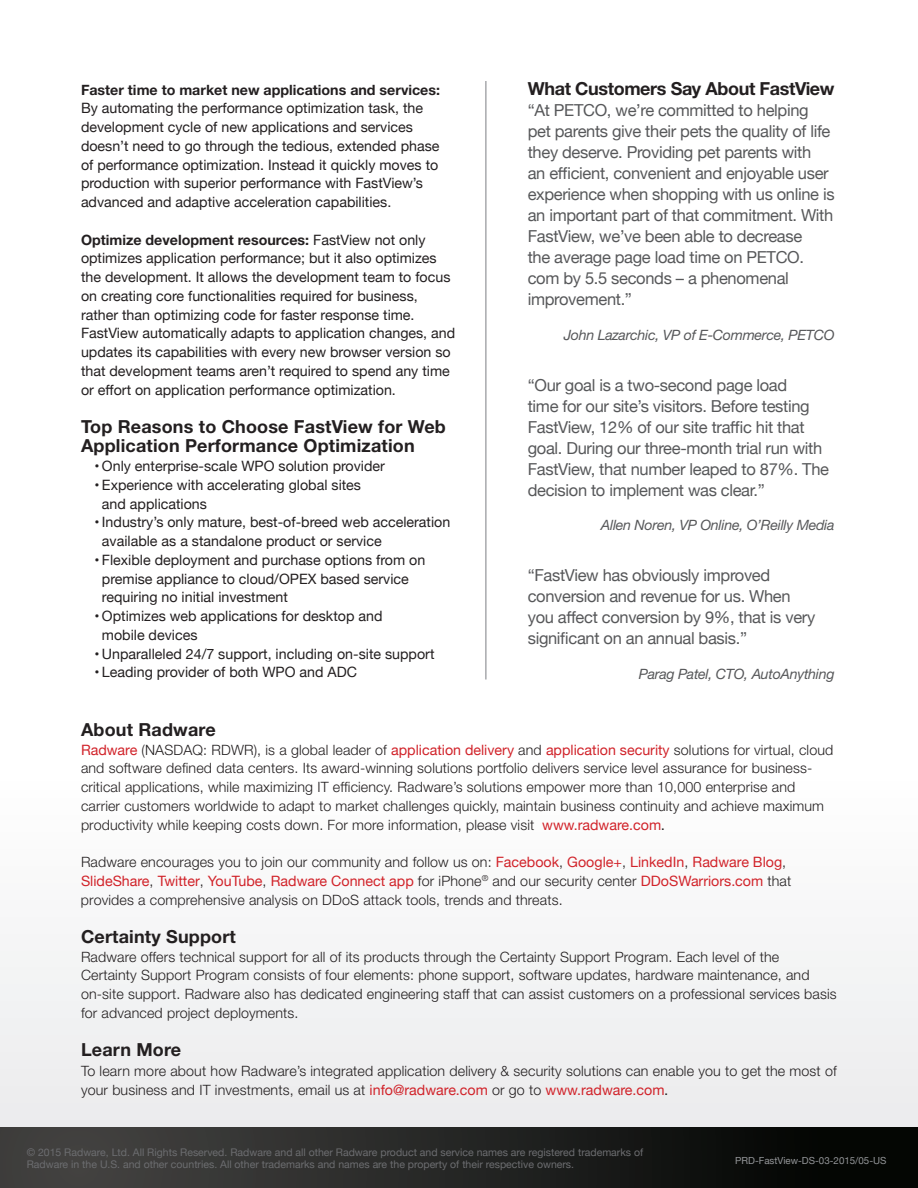
<style>
.page{position:relative;width:918px;height:1188px;background:#fff}
.page>*{position:absolute;margin:0;border:0;box-sizing:border-box;transform-origin:0 0}
.t1{font:700 18px/19.5px "Helvetica Neue";letter-spacing:.01em;color:#231f20}
.t2{font:700 18px "Helvetica Neue";letter-spacing:-.02em;color:#231f20}
.t3{font:16.5px/21px "Helvetica Neue";letter-spacing:-.02em;color:#57585a}
.t4{font:300 14.25px/18.8px "Helvetica Neue";letter-spacing:.01em;color:#231f20}
.t5{font:14.25px/18.8px "Helvetica Neue";color:#231f20}
.t6{font:italic 14.25px "Helvetica Neue";letter-spacing:-.02em;color:#57585a}
.t7{font:700 14.25px "Helvetica Neue";color:#231f20}
.t8{font:10.5px/12px "Helvetica Neue";color:#6c6d70}
.t9{font:9.75px "Helvetica Neue";color:#939598}
.s1{font-weight:700}
.s2{font-weight:400;color:#d1232a}
.s3{font-family:"Franklin Gothic";font-weight:400}
</style>
<div class="page">
<div style="left:0;top:770px;width:918px;height:418px;background:#f5f5f6"></div>
<div style="left:0;top:1127px;width:918px;height:61px;background:linear-gradient(to right,#484746,#000100)"></div>
<hr style="left:485px;top:81px;width:2px;height:599px;background:#a8a9ad">
<p class="t7" style="left:81px;top:81px;width:361px">Faster time to market new applications and services:</p>
<p class="t5" style="left:81px;top:100px;width:360px">By automating the performance optimization task, the development cycle of new applications and services doesn’t need to go through the tedious, extended phase of performance optimization. Instead it quickly moves to production with superior performance with FastView’s advanced and adaptive acceleration capabilities.</p>
<p class="t5" style="left:81px;top:231px;width:376px"><span class="s1">Optimize development resources:</span> FastView not only optimizes application performance; but it also optimizes the development. It allows the development team to focus on creating core functionalities required for business, rather than optimizing code for faster response time.<br>FastView automatically adapts to application changes, and updates its capabilities with every new browser version so that development teams aren’t required to spend any time or effort on application performance optimization.</p>
<p class="t1" style="left:81px;top:416px;width:366px">Top Reasons to Choose FastView for Web<br>Application Performance Optimization</p>
<p class="t5" style="left:94px;top:457px;width:292px">• Only enterprise-scale WPO solution provider</p>
<p class="t5" style="left:102px;top:476px;width:261px;text-indent:-7px">• Experience with accelerating global sites and applications</p>
<p class="t5" style="left:102px;top:514px;width:350px;text-indent:-7px">• Industry’s only mature, best-of-breed web acceleration available as a standalone product or service</p>
<p class="t5" style="left:102px;top:551px;width:325px;text-indent:-7px">• Flexible deployment and purchase options from on premise appliance to cloud/OPEX based service requiring no initial investment</p>
<p class="t5" style="left:102px;top:607px;width:282px;text-indent:-7px">• Optimizes web applications for desktop and mobile devices</p>
<p class="t5" style="left:94px;top:645px;width:342px">• Unparalleled 24/7 support, including on-site support</p>
<p class="t5" style="left:94px;top:664px;width:264px">• Leading provider of both WPO and ADC</p>
<p class="t2" style="left:528px;top:78px;width:308px">What Customers Say About FastView</p>
<p class="t3" style="left:528px;top:101px;width:308px">“At PETCO, we’re committed to helping pet parents give their pets the quality of life they deserve. Providing pet parents with<br>an efficient, convenient and enjoyable user experience when shopping with us online is an important part of that commitment. With FastView, we’ve been able to decrease<br>the average page load time on PETCO. com by 5.5 seconds – a phenomenal improvement.”</p>
<p class="t6" style="left:564px;top:326px;width:272px">John Lazarchic, VP of E-Commerce, PETCO</p>
<p class="t3" style="left:528px;top:375px;width:303px">“Our goal is a two-second page load<br>time for our site’s visitors. Before testing FastView, 12% of our site traffic hit that goal. During our three-month trial run with FastView, that number leaped to 87%. The decision to implement was clear.”</p>
<p class="t6" style="left:601px;top:516px;width:235px">Allen Noren, VP Online, O’Reilly Media</p>
<p class="t3" style="left:528px;top:566px;width:289px">“FastView has obviously improved conversion and revenue for us. When you affect conversion by 9%, that is very significant on an annual basis.”</p>
<p class="t6" style="left:639px;top:665px;width:197px">Parag Patel, CTO, AutoAnything</p>
<p class="t1" style="left:81px;top:719px;width:136px">About Radware</p>
<p class="t4" style="left:81px;top:740px;width:754px"><span class="s2">Radware</span> (NASDAQ: RDWR), is a global leader of <span class="s2">application delivery</span> and <span class="s2">application security</span> solutions for virtual, cloud and software defined data centers. Its award-winning solutions portfolio delivers service level assurance for business&shy;critical applications, while maximizing IT efficiency. Radware’s solutions empower more than 10,000 enterprise and carrier customers worldwide to adapt to market challenges quickly, maintain business continuity and achieve maximum productivity while keeping costs down. For more information, please visit <span class="s2">www.radware.com</span><span class="s3">.</span></p>
<p class="t4" style="left:81px;top:852px;width:712px">Radware encourages you to join our community and follow us on: <span class="s2">Facebook</span>, <span class="s2">Google+</span>, <span class="s2">LinkedIn</span>, <span class="s2">Radware Blog</span>,<br><span class="s2">SlideShare</span>, <span class="s2">Twitter</span>, <span class="s2">YouTube</span>, <span class="s2">Radware Connect app</span> for iPhone<sup>®</sup> and our security center <span class="s2">DDoSWarriors.com</span> that provides a comprehensive analysis on DDoS attack tools, trends and threats.</p>
<p class="t1" style="left:81px;top:926px;width:156px">Certainty Support</p>
<p class="t4" style="left:81px;top:947px;width:757px">Radware offers technical support for all of its products through the Certainty Support Program. Each level of the Certainty Support Program consists of four elements: phone support, software updates, hardware maintenance, and on-site support. Radware also has dedicated engineering staff that can assist customers on a professional services basis for advanced project deployments.</p>
<p class="t1" style="left:81px;top:1040px;width:102px">Learn More</p>
<p class="t4" style="left:81px;top:1060px;width:757px;line-height:19.5px">To learn more about how Radware’s integrated application delivery &amp; security solutions can enable you to get the most of your business and IT investments, email us at <span class="s2">info@radware.com</span> or go to <span class="s2">www.radware.com</span><span class="s3">.</span></p>
<p class="t8" style="left:27px;top:1147px;width:618px">© 2015 Radware, Ltd. All Rights Reserved. Radware and all other Radware product and service names are registered trademarks of<br>Radware in the U.S. and other countries. All other trademarks and names are the property of their respective owners.</p>
<p class="t9" style="left:735px;top:1154px;width:153px">PRD-FastView-DS-03-2015/05-US</p>
</div>
